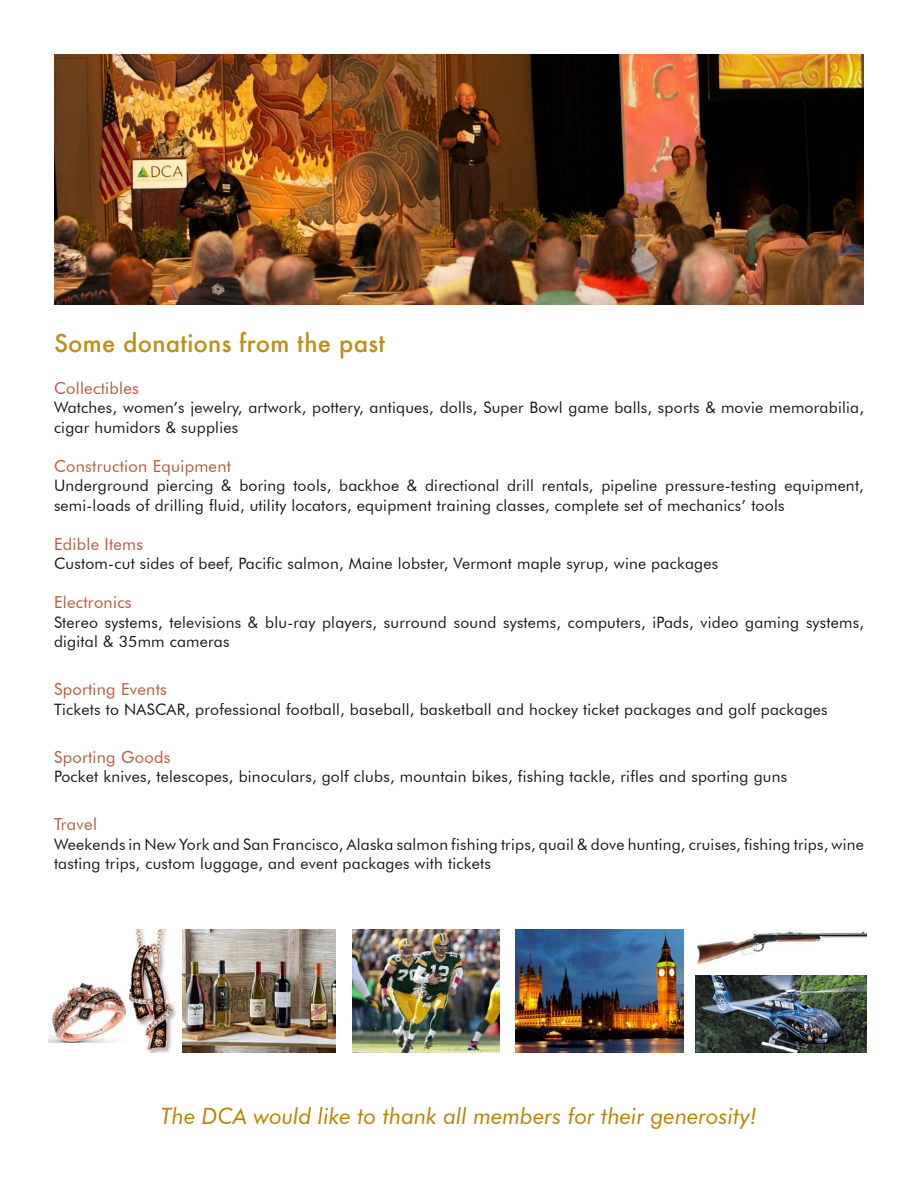
<style>
.page{position:relative;width:918px;height:1188px;background:#fff}
.page>*{position:absolute;margin:0;border:0;box-sizing:border-box;transform-origin:0 0}
.t1{font:500 24px "Futura";letter-spacing:.01em;color:#b88400}
.t2{font:italic 22.5px "Futura BT";color:#b88400}
.t3{font:16.5px "Futura BT";letter-spacing:.015em;color:#b1482c}
.t4{font:15.75px/19.5px "Futura BT";letter-spacing:.015em;color:#000}
</style>
<div class="page">
<img style="left:54px;top:54px;width:810px;height:251px">
<img style="left:49px;top:983px;width:77px;height:59px">
<img style="left:183px;top:929px;width:153px;height:123px">
<img style="left:353px;top:930px;width:146px;height:122px">
<img style="left:515px;top:930px;width:168px;height:122px">
<img style="left:697px;top:931px;width:170px;height:33px">
<img style="left:696px;top:975px;width:171px;height:78px">
<img style="left:129px;top:929px;width:48px;height:123px">
<h1 class="t1" style="left:54px;top:326px;width:332px">Some donations from the past</h1>
<p class="t3" style="left:54px;top:378px;width:86px">Collectibles</p>
<p class="t4" style="left:54px;top:398px;width:811px">Watches, women’s jewelry, artwork, pottery, antiques, dolls, Super Bowl game balls, sports &amp; movie memorabilia, cigar humidors &amp; supplies</p>
<p class="t3" style="left:54px;top:456px;width:179px">Construction Equipment</p>
<p class="t4" style="left:54px;top:476px;width:811px">Underground piercing &amp; boring tools, backhoe &amp; directional drill rentals, pipeline pressure-testing equipment, semi-loads of drilling fluid, utility locators, equipment training classes, complete set of mechanics’ tools</p>
<p class="t3" style="left:54px;top:534px;width:91px">Edible Items</p>
<p class="t4" style="left:54px;top:554px;width:666px">Custom-cut sides of beef, Pacific salmon, Maine lobster, Vermont maple syrup, wine packages</p>
<p class="t3" style="left:54px;top:592px;width:79px">Electronics</p>
<p class="t4" style="left:54px;top:612px;width:811px">Stereo systems, televisions &amp; blu-ray players, surround sound systems, computers, iPads, video gaming systems, digital &amp; 35mm cameras</p>
<p class="t3" style="left:54px;top:679px;width:114px">Sporting Events</p>
<p class="t4" style="left:54px;top:699px;width:775px">Tickets to NASCAR, professional football, baseball, basketball and hockey ticket packages and golf packages</p>
<p class="t3" style="left:54px;top:747px;width:118px">Sporting Goods</p>
<p class="t4" style="left:54px;top:767px;width:735px">Pocket knives, telescopes, binoculars, golf clubs, mountain bikes, fishing tackle, rifles and sporting guns</p>
<p class="t3" style="left:54px;top:814px;width:45px">Travel</p>
<p class="t4" style="left:54px;top:834px;width:811px">Weekends in New York and San Francisco, Alaska salmon fishing trips, quail &amp; dove hunting, cruises, fishing trips, wine tasting trips, custom luggage, and event packages with tickets</p>
<h2 class="t2" style="left:161px;top:1102px;width:598px">The DCA would like to thank all members for their generosity!</h2>
</div>
